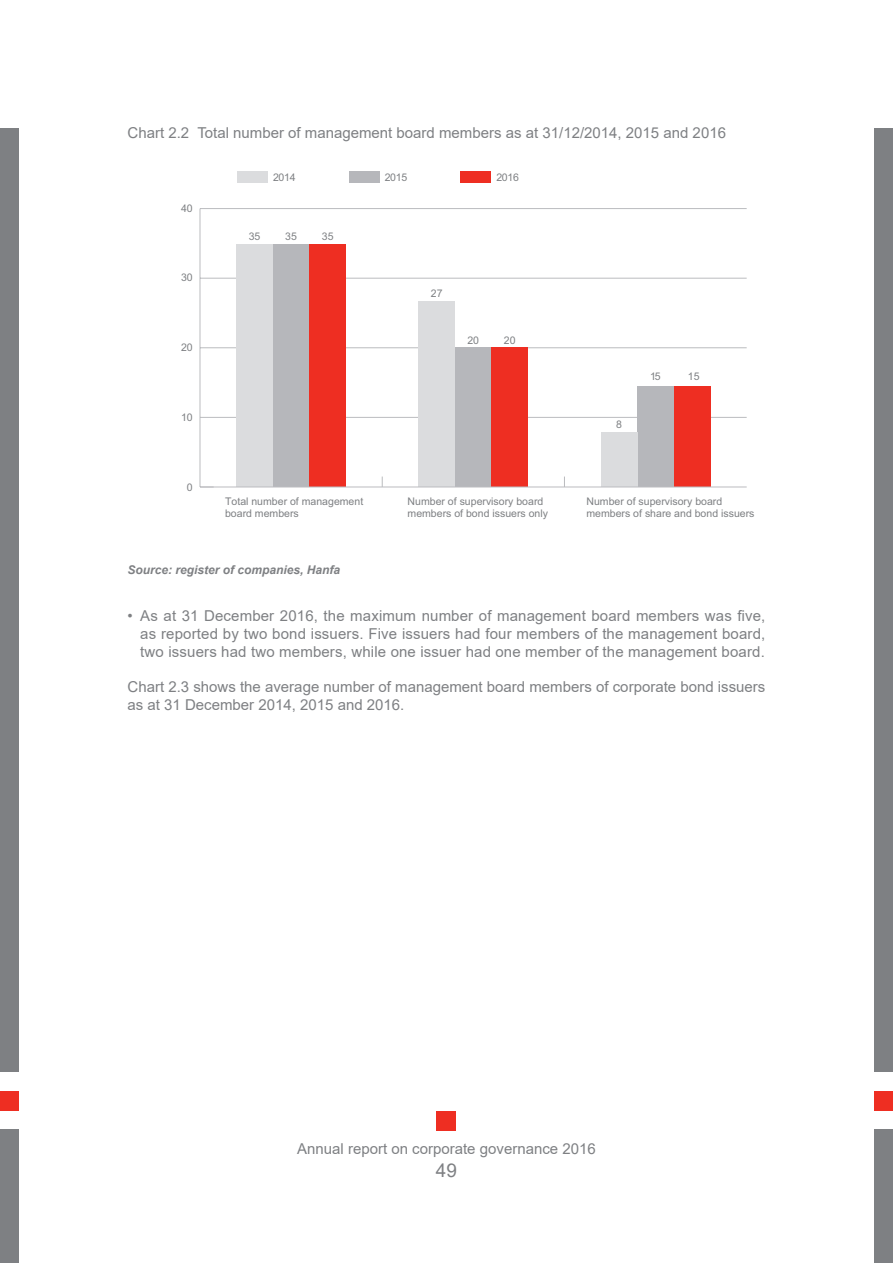
<style>
.page{position:relative;width:893px;height:1263px;background:#fff}
.page>*{position:absolute;margin:0;border:0;box-sizing:border-box;transform-origin:0 0}
.t1{font:18.9px "Arial";color:#7e8083}
.text{font:15px/18px "Arial";color:#7e8083;text-align:justify}
.tekst_ispod_tablice{font:italic 700 12px "Arial";color:#7e8083}
.t2{font:10.5px/12.6px "Arial";color:#7e8083}
</style>
<div class="page">
<div style="left:874px;top:1091px;width:19px;height:19px;background:#ee2e22"></div>
<div style="left:0;top:1091px;width:19px;height:19px;background:#ee2e22"></div>
<div style="left:874px;top:1129px;width:19px;height:134px;background:#7e8083"></div>
<div style="left:0;top:1129px;width:19px;height:134px;background:#7e8083"></div>
<div style="left:874px;top:128px;width:19px;height:944px;background:#7e8083"></div>
<div style="left:0;top:128px;width:19px;height:944px;background:#7e8083"></div>
<div style="left:437px;top:1111px;width:19px;height:19px;background:#ee2e22"></div>
<hr style="left:200px;top:208px;width:547px;height:1px;background:#bbbcbf">
<hr style="left:200px;top:278px;width:547px;height:1px;background:#bbbcbf">
<hr style="left:200px;top:347px;width:547px;height:1px;background:#bbbcbf">
<hr style="left:200px;top:417px;width:547px;height:1px;background:#bbbcbf">
<hr style="left:200px;top:209px;width:1px;height:278px;background:#bbbcbf">
<div style="left:674px;top:386px;width:36px;height:101px;background:#ee2e22"></div>
<div style="left:637px;top:386px;width:37px;height:101px;background:#b6b7bb"></div>
<div style="left:236px;top:244px;width:37px;height:243px;background:#dbdcde"></div>
<div style="left:273px;top:244px;width:36px;height:243px;background:#b6b7bb"></div>
<div style="left:309px;top:244px;width:37px;height:243px;background:#ee2e22"></div>
<div style="left:419px;top:301px;width:36px;height:186px;background:#dbdcde"></div>
<div style="left:455px;top:348px;width:37px;height:139px;background:#b6b7bb"></div>
<div style="left:492px;top:348px;width:36px;height:139px;background:#ee2e22"></div>
<div style="left:601px;top:432px;width:36px;height:55px;background:#dbdcde"></div>
<div style="left:237px;top:172px;width:31px;height:11px;background:#dbdcde"></div>
<div style="left:349px;top:172px;width:31px;height:11px;background:#b6b7bb"></div>
<div style="left:460px;top:172px;width:31px;height:11px;background:#ee2e22"></div>
<hr style="left:200px;top:487px;width:547px;height:1px;background:#bbbcbf">
<p class="text" style="left:128px;top:124px;width:600px">Chart 2.2 Total number of management board members as at 31/12/2014, 2015 and 2016</p>
<p class="t2" style="left:181px;top:202px;width:13px">40</p>
<p class="t2" style="left:181px;top:271px;width:13px">30</p>
<p class="t2" style="left:181px;top:341px;width:13px">20</p>
<p class="t2" style="left:181px;top:410px;width:13px">10</p>
<p class="t2" style="left:187px;top:481px;width:7px">0</p>
<p class="t2" style="left:273px;top:171px;width:24px">2014</p>
<p class="t2" style="left:385px;top:171px;width:24px">2015</p>
<p class="t2" style="left:496px;top:171px;width:24px">2016</p>
<p class="t2" style="left:249px;top:229px;width:13px">35</p>
<p class="t2" style="left:285px;top:229px;width:13px">35</p>
<p class="t2" style="left:322px;top:229px;width:13px">35</p>
<p class="t2" style="left:225px;top:495px;width:140px">Total number of management board members</p>
<p class="t2" style="left:431px;top:287px;width:13px">27</p>
<p class="t2" style="left:467px;top:334px;width:13px">20</p>
<p class="t2" style="left:504px;top:334px;width:13px">20</p>
<p class="t2" style="left:616px;top:418px;width:7px">8</p>
<p class="t2" style="left:650px;top:370px;width:12px">15</p>
<p class="t2" style="left:688px;top:370px;width:13px">15</p>
<p class="t2" style="left:408px;top:495px;width:142px">Number of supervisory board members of bond issuers only</p>
<p class="t2" style="left:586px;top:495px;width:170px">Number of supervisory board members of share and bond issuers</p>
<p class="tekst_ispod_tablice" style="left:128px;top:561px;width:214px">Source: register of companies, Hanfa</p>
<p class="text" style="left:140px;top:607px;width:627px;text-indent:-13px">• As at 31 December 2016, the maximum number of management board members was five, as reported by two bond issuers. Five issuers had four members of the management board, two issuers had two members, while one issuer had one member of the management board.</p>
<p class="text" style="left:128px;top:678px;width:639px">Chart 2.3 shows the average number of management board members of corporate bond issuers as at 31 December 2014, 2015 and 2016.</p>
<p class="text" style="left:297px;top:1139px;width:300px">Annual report on corporate governance 2016</p>
<p class="t1" style="left:436px;top:1157px;width:23px">49</p>
</div>
